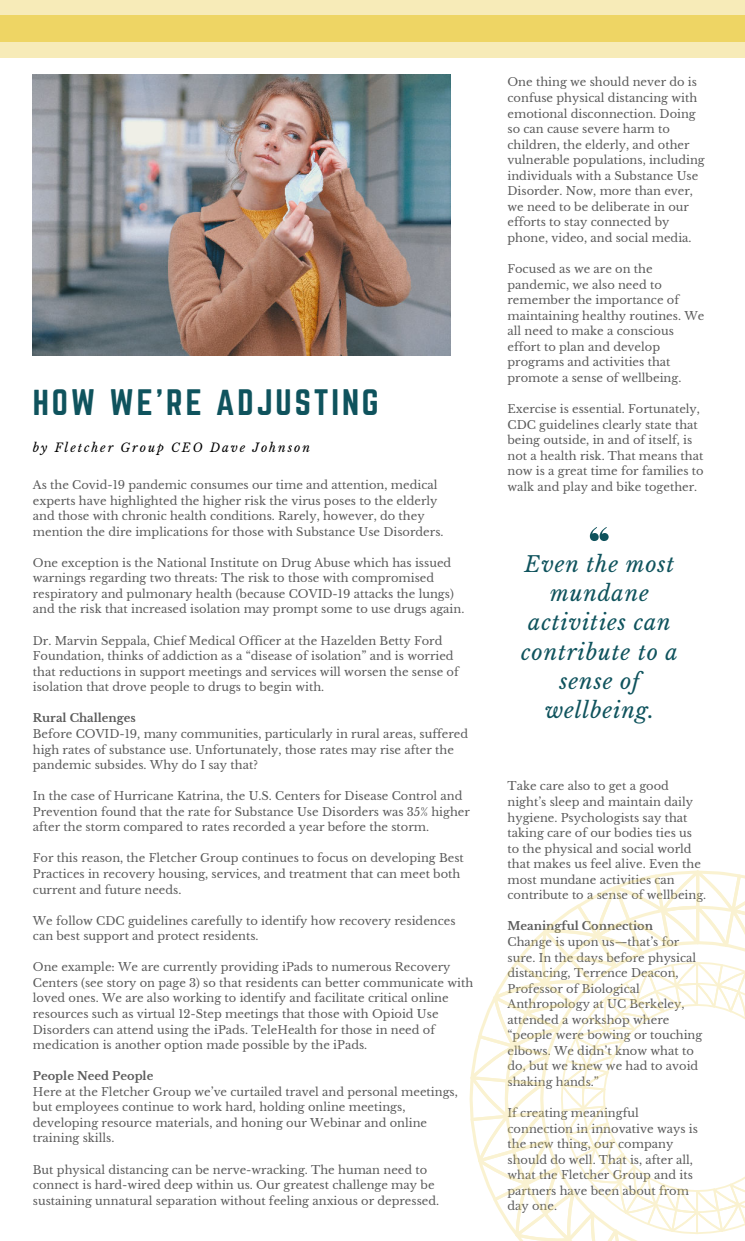
<style>
.page{position:relative;width:745px;height:1241px;background:#fff}
.page>*{position:absolute;margin:0;border:0;box-sizing:border-box;transform-origin:0 0}
.t1{font:32.25px "Norwester";letter-spacing:.09em;color:#0f535d}
.t2{font:italic 21.5px/29.2px "Libre Baskerville";letter-spacing:.04em;color:#0f535d;text-align:center}
.t3{font:italic 12.12px "Libre Baskerville";letter-spacing:.16em;color:#000}
.t4{font:11.38px/15.5px "Libre Baskerville";color:#000}
.t5{font:700 11.38px "Libre Baskerville";color:#000}
</style>
<div class="page">
<div style="left:0;top:0;width:744px;height:57px;background:#f7ebb8"></div>
<div style="left:0;top:15px;width:744px;height:26px;background:#eed564"></div>
<img style="left:33px;top:74px;width:417px;height:281px">
<svg style="left:589px;top:527px;width:19px;height:14px"></svg>
<svg style="left:469px;top:870px;width:276px;height:370px"></svg>
<h1 class="t1" style="left:33px;top:387px;width:347px">HOW WE'RE ADJUSTING</h1>
<p class="t3" style="left:33px;top:440px;width:279px">by Fletcher Group CEO Dave Johnson</p>
<p class="t4" style="left:33px;top:477px;width:412px">As the Covid-19 pandemic consumes our time and attention, medical experts have highlighted the higher risk the virus poses to the elderly and those with chronic health conditions. Rarely, however, do they mention the dire implications for those with Substance Use Disorders.</p>
<p class="t4" style="left:33px;top:555px;width:433px">One exception is the National Institute on Drug Abuse which has issued warnings regarding two threats: The risk to those with compromised respiratory and pulmonary health (because COVID-19 attacks the lungs) and the risk that increased isolation may prompt some to use drugs again.</p>
<p class="t4" style="left:33px;top:632px;width:427px">Dr. Marvin Seppala, Chief Medical Officer at the Hazelden Betty Ford Foundation, thinks of addiction as a “disease of isolation” and is worried that reductions in support meetings and services will worsen the sense of isolation that drove people to drugs to begin with.</p>
<p class="t5" style="left:33px;top:711px;width:105px">Rural Challenges</p>
<p class="t4" style="left:33px;top:726px;width:436px">Before COVID-19, many communities, particularly in rural areas, suffered high rates of substance use. Unfortunately, those rates may rise after the pandemic subsides. Why do I say that?</p>
<p class="t4" style="left:33px;top:788px;width:438px">In the case of Hurricane Katrina, the U.S. Centers for Disease Control and<br>Prevention found that the rate for Substance Use Disorders was 35% higher after the storm compared to rates recorded a year before the storm.</p>
<p class="t4" style="left:33px;top:850px;width:432px">For this reason, the Fletcher Group continues to focus on developing Best<br>Practices in recovery housing, services, and treatment that can meet both current and future needs.</p>
<p class="t4" style="left:33px;top:912px;width:424px">We follow CDC guidelines carefully to identify how recovery residences can best support and protect residents.</p>
<p class="t4" style="left:33px;top:959px;width:442px">One example: We are currently providing iPads to numerous Recovery Centers (see story on page 3) so that residents can better communicate with loved ones. We are also working to identify and facilitate critical online resources such as virtual 12-Step meetings that those with Opioid Use Disorders can attend using the iPads. TeleHealth for those in need of medication is another option made possible by the iPads.</p>
<p class="t5" style="left:33px;top:1069px;width:122px">People Need People</p>
<p class="t4" style="left:33px;top:1083px;width:426px">Here at the Fletcher Group we’ve curtailed travel and personal meetings, but employees continue to work hard, holding online meetings, developing resource materials, and honing our Webinar and online training skills.</p>
<p class="t4" style="left:33px;top:1161px;width:407px">But physical distancing can be nerve-wracking. The human need to connect is hard-wired deep within us. Our greatest challenge may be sustaining unnatural separation without feeling anxious or depressed.</p>
<p class="t4" style="left:507px;top:75px;width:199px">One thing we should never do is confuse physical distancing with emotional disconnection. Doing so can cause severe harm to children, the elderly, and other vulnerable populations, including individuals with a Substance Use<br>Disorder. Now, more than ever, we need to be deliberate in our efforts to stay connected by phone, video, and social media.</p>
<p class="t4" style="left:507px;top:261px;width:198px">Focused as we are on the pandemic, we also need to remember the importance of maintaining healthy routines. We all need to make a conscious effort to plan and develop programs and activities that promote a sense of wellbeing.</p>
<p class="t4" style="left:507px;top:401px;width:198px">Exercise is essential. Fortunately, CDC guidelines clearly state that being outside, in and of itself, is not a health risk. That means that now is a great time for families to walk and play and bike together.</p>
<h2 class="t2" style="left:521px;top:549px;width:158px">Even the most mundane activities can contribute to a sense of wellbeing.</h2>
<p class="t4" style="left:507px;top:778px;width:200px">Take care also to get a good night’s sleep and maintain daily hygiene. Psychologists say that taking care of our bodies ties us to the physical and social world that makes us feel alive. Even the most mundane activities can contribute to a sense of wellbeing.</p>
<p class="t5" style="left:507px;top:919px;width:147px">Meaningful Connection</p>
<p class="t4" style="left:507px;top:934px;width:196px">Change is upon us—that’s for sure. In the days before physical distancing, Terrence Deacon,<br>Professor of Biological<br>Anthropology at UC Berkeley, attended a workshop where “people were bowing or touching elbows. We didn’t know what to do, but we knew we had to avoid shaking hands.”</p>
<p class="t4" style="left:507px;top:1105px;width:192px">If creating meaningful connection in innovative ways is the new thing, our company should do well. That is, after all, what the Fletcher Group and its partners have been about from day one.</p>
</div>
